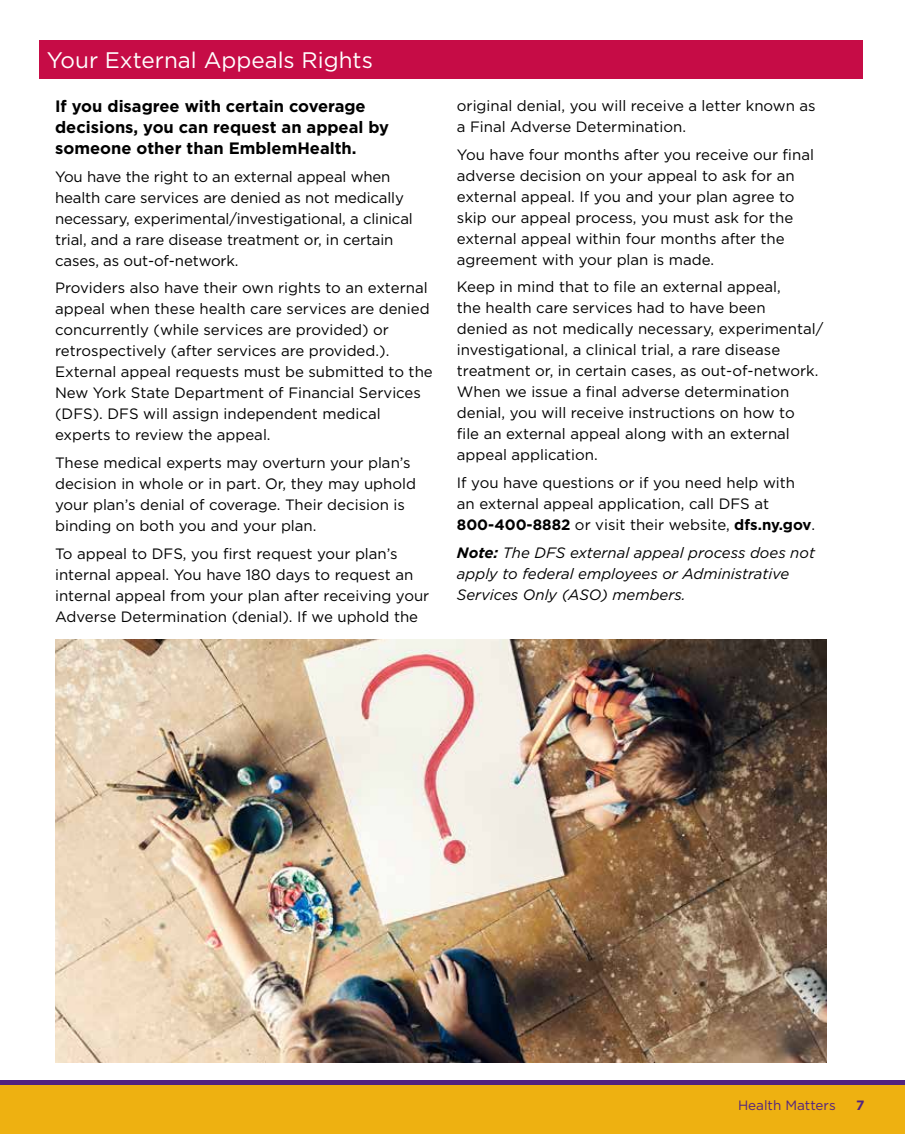
<style>
.page{position:relative;width:905px;height:1134px;background:#fff}
.page>*{position:absolute;margin:0;border:0;box-sizing:border-box;transform-origin:0 0}
.t1{font:22.5px "Gotham";color:#fff}
.t2{font:700 16.5px/21px "Gotham";color:#000}
.t3{font:15px/21px "Gotham";color:#000}
.t4{font:italic 15px/21px "Gotham";color:#000}
.t5{font:13.5px "Gotham";color:#522380}
.t6{font:700 13.5px "Gotham";color:#522380}
.s1{font-weight:700}
</style>
<div class="page">
<div style="left:0;top:1081px;width:904px;height:46px;background:#522380"></div>
<div style="left:0;top:1085px;width:904px;height:49px;background:#eeb111"></div>
<div style="left:39px;top:40px;width:823px;height:39px;background:#c60c46"></div>
<img style="left:55px;top:639px;width:771px;height:424px">
<h1 class="t1" style="left:47px;top:48px;width:327px">Your External Appeals Rights</h1>
<p class="t2" style="left:55px;top:95px;width:335px">If you disagree with certain coverage decisions, you can request an appeal by someone other than EmblemHealth.</p>
<p class="t3" style="left:55px;top:166px;width:359px">You have the right to an external appeal when health care services are denied as not medically necessary, experimental/investigational, a clinical trial, and a rare disease treatment or, in certain cases, as out-of-network.</p>
<p class="t3" style="left:55px;top:277px;width:379px">Providers also have their own rights to an external appeal when these health care services are denied concurrently (while services are provided) or retrospectively (after services are provided.).<br>External appeal requests must be submitted to the New York State Department of Financial Services (DFS). DFS will assign independent medical experts to review the appeal.</p>
<p class="t3" style="left:55px;top:452px;width:362px">These medical experts may overturn your plan’s decision in whole or in part. Or, they may uphold your plan’s denial of coverage. Their decision is binding on both you and your plan.</p>
<p class="t3" style="left:55px;top:543px;width:376px">To appeal to DFS, you first request your plan’s internal appeal. You have 180 days to request an internal appeal from your plan after receiving your Adverse Determination (denial). If we uphold the</p>
<p class="t3" style="left:457px;top:95px;width:360px">original denial, you will receive a letter known as a Final Adverse Determination.</p>
<p class="t3" style="left:457px;top:143px;width:358px">You have four months after you receive our final adverse decision on your appeal to ask for an external appeal. If you and your plan agree to skip our appeal process, you must ask for the external appeal within four months after the agreement with your plan is made.</p>
<p class="t3" style="left:457px;top:276px;width:368px">Keep in mind that to file an external appeal,<br>the health care services had to have been<br>denied as not medically necessary, experimental/ investigational, a clinical trial, a rare disease treatment or, in certain cases, as out-of-network.<br>When we issue a final adverse determination denial, you will receive instructions on how to<br>file an external appeal along with an external appeal application.</p>
<p class="t3" style="left:457px;top:472px;width:360px">If you have questions or if you need help with an external appeal application, call DFS at<br><span class="s1">800-400-8882</span> or visit their website, <span class="s1">dfs.ny.gov</span>.</p>
<p class="t4" style="left:457px;top:542px;width:359px"><span class="s1">Note:</span> The DFS external appeal process does not apply to federal employees or Administrative<br>Services Only (ASO) members.</p>
<p class="t5" style="left:738px;top:1098px;width:99px">Health Matters</p>
<p class="t6" style="left:856px;top:1098px;width:10px">7</p>
</div>
